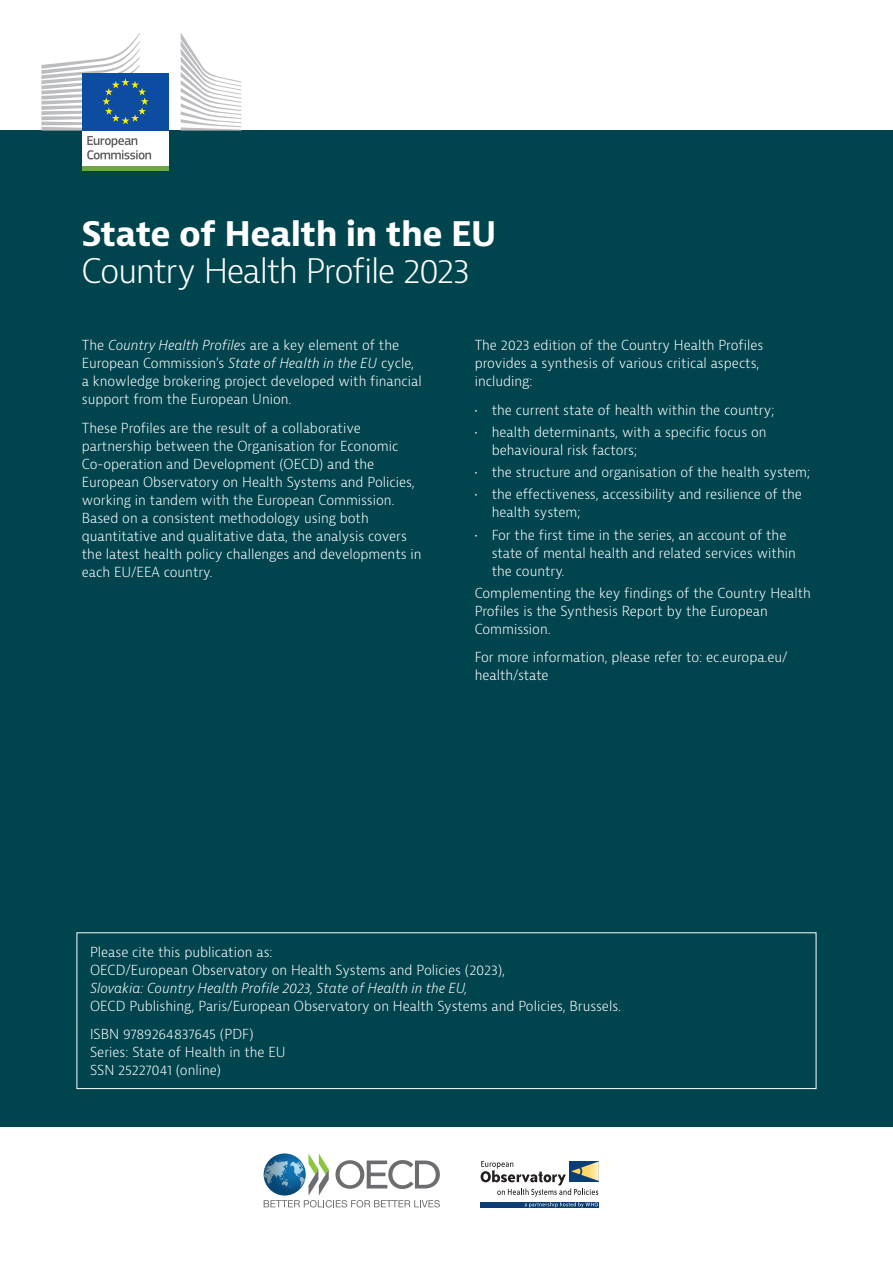
<style>
.page{position:relative;width:893px;height:1263px;background:#fff}
.page>*{position:absolute;margin:0;border:0;box-sizing:border-box;transform-origin:0 0}
.t1{font:300 33px "Bernina Sans";letter-spacing:-.045em;color:#fff}
.t2{font:700 33px "Bernina Sans";letter-spacing:-.015em;color:#fff}
.t3{font:300 13.5px/18px "Bernina Sans";color:#fff}
.t4{font:italic 300 13.5px "Bernina Sans";color:#fff}
.s1{font-style:italic}
</style>
<div class="page">
<div style="left:0;top:131px;width:893px;height:996px;background:#00444e"></div>
<svg style="left:264px;top:1153px;width:176px;height:54px"></svg>
<svg style="left:481px;top:1161px;width:118px;height:46px"></svg>
<div style="left:82px;top:129px;width:86px;height:38px;background:#fff"></div>
<div style="left:82px;top:73px;width:86px;height:58px;background:#0d4da1"></div>
<div style="left:82px;top:166px;width:86px;height:5px;background:#6da842"></div>
<svg style="left:181px;top:33px;width:60px;height:98px"></svg>
<svg style="left:41px;top:33px;width:110px;height:126px"></svg>
<div style="left:77px;top:932px;width:739px;height:157px;border:1px solid #fff"></div>
<h1 class="t2" style="left:81px;top:212px;width:417px">State of Health in the EU</h1>
<h1 class="t1" style="left:81px;top:249px;width:390px">Country Health Profile 2023</h1>
<p class="t3" style="left:82px;top:336px;width:341px">The <span class="s1">Country Health Profiles</span> are a key element of the European Commission’s <span class="s1">State of Health in the EU</span> cycle, a knowledge brokering project developed with financial support from the European Union.</p>
<p class="t3" style="left:82px;top:419px;width:341px">These Profiles are the result of a collaborative partnership between the Organisation for Economic Co-operation and Development (OECD) and the European Observatory on Health Systems and Policies, working in tandem with the European Commission.<br>Based on a consistent methodology using both quantitative and qualitative data, the analysis covers the latest health policy challenges and developments in each EU/EEA country.</p>
<p class="t3" style="left:475px;top:336px;width:290px">The 2023 edition of the Country Health Profiles provides a synthesis of various critical aspects, including:</p>
<p class="t3" style="left:475px;top:401px;width:301px">• the current state of health within the country;</p>
<p class="t3" style="left:492px;top:423px;width:276px;text-indent:-17px">• health determinants, with a specific focus on behavioural risk factors;</p>
<p class="t3" style="left:475px;top:463px;width:337px">• the structure and organisation of the health system;</p>
<p class="t3" style="left:492px;top:486px;width:312px;text-indent:-17px">• the effectiveness, accessibility and resilience of the health system;</p>
<p class="t3" style="left:492px;top:526px;width:306px;text-indent:-17px">• For the first time in the series, an account of the state of mental health and related services within the country.</p>
<p class="t3" style="left:475px;top:584px;width:338px">Complementing the key findings of the Country Health<br>Profiles is the Synthesis Report by the European<br>Commission.</p>
<p class="t3" style="left:475px;top:649px;width:314px">For more information, please refer to: ec.europa.eu/ health/state</p>
<p class="t3" style="left:90px;top:943px;width:417px">Please cite this publication as:<br>OECD/European Observatory on Health Systems and Policies (2023),</p>
<p class="t4" style="left:90px;top:979px;width:379px">Slovakia: Country Health Profile 2023, State of Health in the EU,</p>
<p class="t3" style="left:90px;top:992px;width:532px;line-height:28.7px">OECD Publishing, Paris/European Observatory on Health Systems and Policies, Brussels.<br>ISBN 9789264837645 (PDF)</p>
<p class="t3" style="left:90px;top:1044px;width:197px">Series: State of Health in the EU<br>SSN 25227041 (online)</p>
</div>
